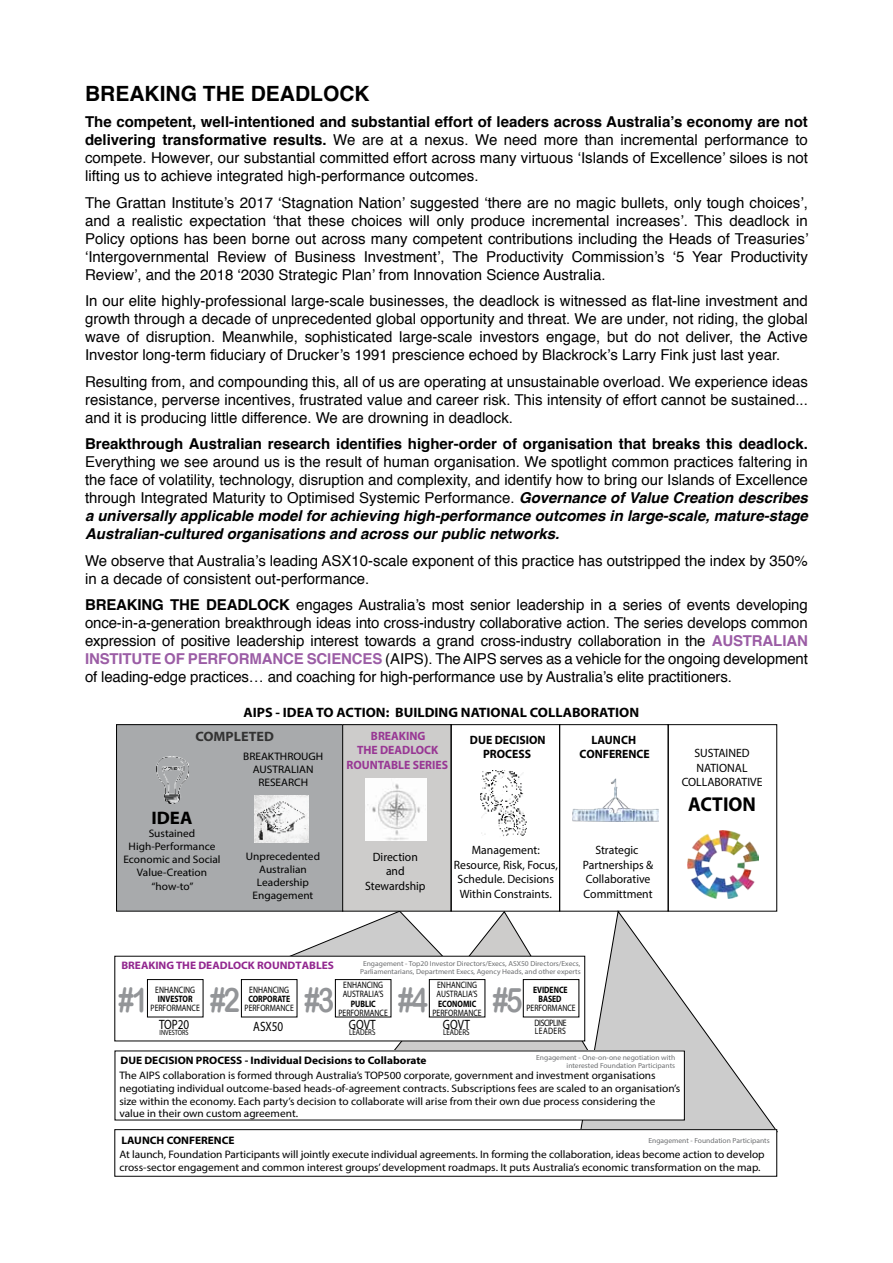
<style>
.page{position:relative;width:893px;height:1263px;background:#fff}
.page>*{position:absolute;margin:0;border:0;box-sizing:border-box;transform-origin:0 0}
.t1{font:33.9px "Arial Rounded MT Bold";color:#939598;scale:.82 1}
.t2{font:700 21px "Helvetica";color:#000}
.t3{font:700 20.1px "Myriad Pro";color:#000}
.t4{font:700 18.15px "Myriad Pro";color:#000;scale:1.04 1}
.t5{font:15px/18px "Helvetica";color:#000;text-align:justify}
.t6{font:700 15px "Helvetica";color:#000}
.t7{font:700 13.65px "Myriad Pro";color:#000;scale:1.04 1}
.t8{font:700 13.65px "Myriad Pro";color:#333;scale:1.04 1}
.t9{font:13.5px "Myriad Pro";color:#000;scale:.82 1}
.t10{font:12px/14.5px "Myriad Pro";color:#000;text-align:center}
.t11{font:700 12px/14.5px "Myriad Pro";color:#000;text-align:center}
.t12{font:700 12px/14.5px "Myriad Pro";color:#983794;text-align:center}
.t13{font:10.95px/13px "Myriad Pro";color:#000;text-align:center;scale:1.04 1}
.t14{font:700 10.95px "Myriad Pro";color:#000;scale:1.04 1}
.t15{font:700 10.95px "Myriad Pro";color:#92278f;scale:1.04 1}
.t16{font:9.3px/15px "Myriad Pro";color:#000;text-align:center;scale:.82 1}
.t17{font:700 9.3px/9.3px "Myriad Pro";color:#000;text-align:center;scale:.82 1}
.t18{font:9.3px "Myriad Pro";letter-spacing:.05em;color:#000;scale:.82 1}
.t19{font:8.4px "Myriad Pro";color:#000;scale:.82 1}
.t20{font:7.65px "Myriad Pro";color:#000;scale:.82 1}
.t21{font:7.2px/8.1px "Myriad Pro";color:#6d6f71;text-align:right;scale:1.04 1}
.s1{font-weight:700}
.s2{font-weight:700;font-style:italic}
.s3{font-weight:700;color:#9b5da5}
</style>
<div class="page">
<svg style="left:277px;top:910px;width:501px;height:222px"></svg>
<div style="left:115px;top:956px;width:470px;height:85px;background:#fff"></div>
<div style="left:117px;top:725px;width:226px;height:186px;background:#a8aaac"></div>
<div style="left:116px;top:724px;width:227px;height:187px;border:1px solid #000"></div>
<img style="left:157px;top:757px;width:31px;height:46px">
<img style="left:255px;top:795px;width:53px;height:48px">
<div style="left:241px;top:979px;width:56px;height:38px;border:1px solid #000"></div>
<div style="left:147px;top:979px;width:57px;height:38px;border:1px solid #000"></div>
<div style="left:523px;top:979px;width:56px;height:38px;border:1px solid #000"></div>
<div style="left:429px;top:979px;width:56px;height:38px;border:1px solid #000"></div>
<div style="left:335px;top:979px;width:56px;height:38px;border:1px solid #000"></div>
<img style="left:687px;top:831px;width:71px;height:68px">
<img style="left:480px;top:771px;width:47px;height:66px">
<img style="left:572px;top:778px;width:86px;height:44px">
<div style="left:343px;top:725px;width:108px;height:186px;background:#cdcccb"></div>
<div style="left:342px;top:724px;width:109px;height:187px;border:1px solid #000"></div>
<img style="left:365px;top:778px;width:61px;height:63px">
<div style="left:451px;top:724px;width:109px;height:187px;border:1px solid #000"></div>
<div style="left:559px;top:724px;width:109px;height:187px;border:1px solid #000"></div>
<div style="left:115px;top:1051px;width:569px;height:69px;background:#fff"></div>
<div style="left:668px;top:724px;width:109px;height:187px;border:1px solid #000"></div>
<h2 class="t2" style="left:85px;top:76px;width:286px">BREAKING THE DEADLOCK</h2>
<p class="t5" style="left:85px;top:113px;width:724px"><span class="s1">The competent, well-intentioned and substantial effort of leaders across Australia’s economy are not delivering transformative results.</span> We are at a nexus. We need more than incremental performance to compete. However, our substantial committed effort across many virtuous ‘Islands of Excellence’ siloes is not lifting us to achieve integrated high-performance outcomes.</p>
<p class="t5" style="left:85px;top:194px;width:725px">The Grattan Institute’s 2017 ‘Stagnation Nation’ suggested ‘there are no magic bullets, only tough choices’, and a realistic expectation ‘that these choices will only produce incremental increases’. This deadlock in Policy options has been borne out across many competent contributions including the Heads of Treasuries’ ‘Intergovernmental Review of Business Investment’, The Productivity Commission’s ‘5 Year Productivity Review’, and the 2018 ‘2030 Strategic Plan’ from Innovation Science Australia.</p>
<p class="t5" style="left:85px;top:292px;width:724px">In our elite highly-professional large-scale businesses, the deadlock is witnessed as flat-line investment and growth through a decade of unprecedented global opportunity and threat. We are under, not riding, the global wave of disruption. Meanwhile, sophisticated large-scale investors engage, but do not deliver, the Active Investor long-term fiduciary of Drucker’s 1991 prescience echoed by Blackrock’s Larry Fink just last year.</p>
<p class="t5" style="left:85px;top:373px;width:724px">Resulting from, and compounding this, all of us are operating at unsustainable overload. We experience ideas resistance, perverse incentives, frustrated value and career risk. This intensity of effort cannot be sustained... and it is producing little difference. We are drowning in deadlock.</p>
<p class="t6" style="left:85px;top:432px;width:724px">Breakthrough Australian research identifies higher-order of organisation that breaks this deadlock.</p>
<p class="t5" style="left:85px;top:454px;width:724px">Everything we see around us is the result of human organisation. We spotlight common practices faltering in the face of volatility, technology, disruption and complexity, and identify how to bring our Islands of Excellence through Integrated Maturity to Optimised Systemic Performance. <span class="s2">Governance of Value Creation describes a universally applicable model for achieving high-performance outcomes in large-scale, mature-stage Australian-cultured organisations and across our public networks.</span></p>
<p class="t5" style="left:85px;top:552px;width:724px">We observe that Australia’s leading ASX10-scale exponent of this practice has outstripped the index by 350% in a decade of consistent out-performance.</p>
<p class="t5" style="left:85px;top:597px;width:724px"><span class="s1">BREAKING THE DEADLOCK</span> engages Australia’s most senior leadership in a series of events developing once-in-a-generation breakthrough ideas into cross-industry collaborative action. The series develops common expression of positive leadership interest towards a grand cross-industry collaboration in the <span class="s3">AUSTRALIAN INSTITUTE OF PERFORMANCE SCIENCES</span> (AIPS). The AIPS serves as a vehicle for the ongoing development of leading-edge practices… and coaching for high-performance use by Australia’s elite practitioners.</p>
<p class="t7" style="left:243px;top:704px;width:382px">AIPS - IDEA TO ACTION: BUILDING NATIONAL COLLABORATION</p>
<p class="t8" style="left:195px;top:727px;width:77px">COMPLETED</p>
<p class="t4" style="left:151px;top:806px;width:41px">IDEA</p>
<p class="t13" style="left:123px;top:827px;width:95px">Sustained<br>High-Performance<br>Economic and Social<br>Value-Creation “how-to”</p>
<p class="t13" style="left:243px;top:750px;width:79px">BREAKTHROUGH<br>AUSTRALIAN<br>RESEARCH</p>
<p class="t13" style="left:246px;top:850px;width:73px">Unprecedented<br>Australian<br>Leadership<br>Engagement</p>
<p class="t12" style="left:346px;top:728px;width:103px">BREAKING<br>THE DEADLOCK<br>ROUNTABLE SERIES</p>
<p class="t11" style="left:470px;top:732px;width:77px">DUE DECISION<br>PROCESS</p>
<p class="t11" style="left:580px;top:732px;width:72px">LAUNCH<br>CONFERENCE</p>
<p class="t10" style="left:365px;top:849px;width:62px">Direction and<br>Stewardship</p>
<p class="t10" style="left:454px;top:843px;width:105px">Management:<br>Resource, Risk, Focus,<br>Schedule. Decisions<br>Within Constraints.</p>
<p class="t10" style="left:583px;top:843px;width:72px">Strategic<br>Partnerships &amp;<br>Collaborative<br>Committment</p>
<p class="t15" style="left:121px;top:958px;width:206px">BREAKING THE DEADLOCK ROUNDTABLES</p>
<p class="t21" style="left:360px;top:959px;width:214px;text-align:center">Engagement - Top20 Investor Directors/Execs, ASX50 Directors/Execs,<br>Parliamentarians, Department Execs, Agency Heads, and other experts</p>
<p class="t16" style="left:343px;top:977px;width:50px">ENHANCING</p>
<p class="t16" style="left:437px;top:977px;width:50px">ENHANCING</p>
<p class="t16" style="left:155px;top:982px;width:50px">ENHANCING</p>
<p class="t17" style="left:158px;top:994px;width:44px">INVESTOR</p>
<p class="t16" style="left:151px;top:1000px;width:62px">PERFORMANCE</p>
<p class="t9" style="left:159px;top:1016px;width:39px">TOP20</p>
<p class="t20" style="left:160px;top:1028px;width:37px">INVESTORS</p>
<p class="t16" style="left:249px;top:982px;width:50px">ENHANCING</p>
<p class="t17" style="left:248px;top:994px;width:52px">CORPORATE</p>
<p class="t16" style="left:245px;top:1000px;width:62px">PERFORMANCE</p>
<p class="t9" style="left:253px;top:1018px;width:38px">ASX50</p>
<p class="t17" style="left:533px;top:984px;width:44px">EVIDENCE<br>BASED</p>
<p class="t16" style="left:526px;top:1000px;width:62px">PERFORMANCE<br>DISCIPLINE</p>
<p class="t18" style="left:535px;top:1025px;width:40px">LEADERS</p>
<h1 class="t1" style="left:119px;top:980px;width:38px">#1</h1>
<h1 class="t1" style="left:210px;top:980px;width:38px">#2</h1>
<h1 class="t1" style="left:398px;top:980px;width:38px">#4</h1>
<h1 class="t1" style="left:493px;top:980px;width:38px">#5</h1>
<h1 class="t1" style="left:304px;top:980px;width:38px">#3</h1>
<p class="t16" style="left:343px;top:986px;width:52px">AUSTRALIA’S</p>
<p class="t17" style="left:351px;top:998px;width:32px">PUBLIC</p>
<p class="t16" style="left:339px;top:1005px;width:62px">PERFORMANCE</p>
<p class="t9" style="left:349px;top:1016px;width:34px">GOVT</p>
<p class="t19" style="left:349px;top:1027px;width:34px">LEADERS</p>
<p class="t16" style="left:437px;top:986px;width:52px">AUSTRALIA’S</p>
<p class="t17" style="left:438px;top:998px;width:48px">ECONOMIC</p>
<p class="t16" style="left:432px;top:1005px;width:62px">PERFORMANCE</p>
<p class="t9" style="left:443px;top:1016px;width:34px">GOVT</p>
<p class="t19" style="left:443px;top:1027px;width:34px">LEADERS</p>
<p class="t10" style="left:682px;top:746px;width:82px">SUSTAINED<br>NATIONAL<br>COLLABORATIVE</p>
<h3 class="t3" style="left:688px;top:791px;width:69px">ACTION</h3>
<p class="t21" style="left:536px;top:1053px;width:135px">Engagement - One-on-one negotiation with interested Foundation Participants</p>
<p class="t14" style="left:120px;top:1053px;width:296px">DUE DECISION PROCESS - Individual Decisions to Collaborate</p>
<p class="t13" style="left:119px;top:1069px;width:541px;text-align:left">The AIPS collaboration is formed through Australia’s TOP500 corporate, government and investment organisations negotiating individual outcome-based heads-of-agreement contracts. Subscriptions fees are scaled to an organisation’s size within the economy. Each party’s decision to collaborate will arise from their own due process considering the value in their own custom agreement.</p>
<p class="t14" style="left:121px;top:1133px;width:110px">LAUNCH CONFERENCE</p>
<p class="t21" style="left:648px;top:1136px;width:118px">Engagement - Foundation Participants</p>
<p class="t13" style="left:119px;top:1147px;width:622px;text-align:left">At launch, Foundation Participants will jointly execute individual agreements. In forming the collaboration, ideas become action to develop cross-sector engagement and common interest groups’ development roadmaps. It puts Australia’s economic transformation on the map.</p>
</div>
